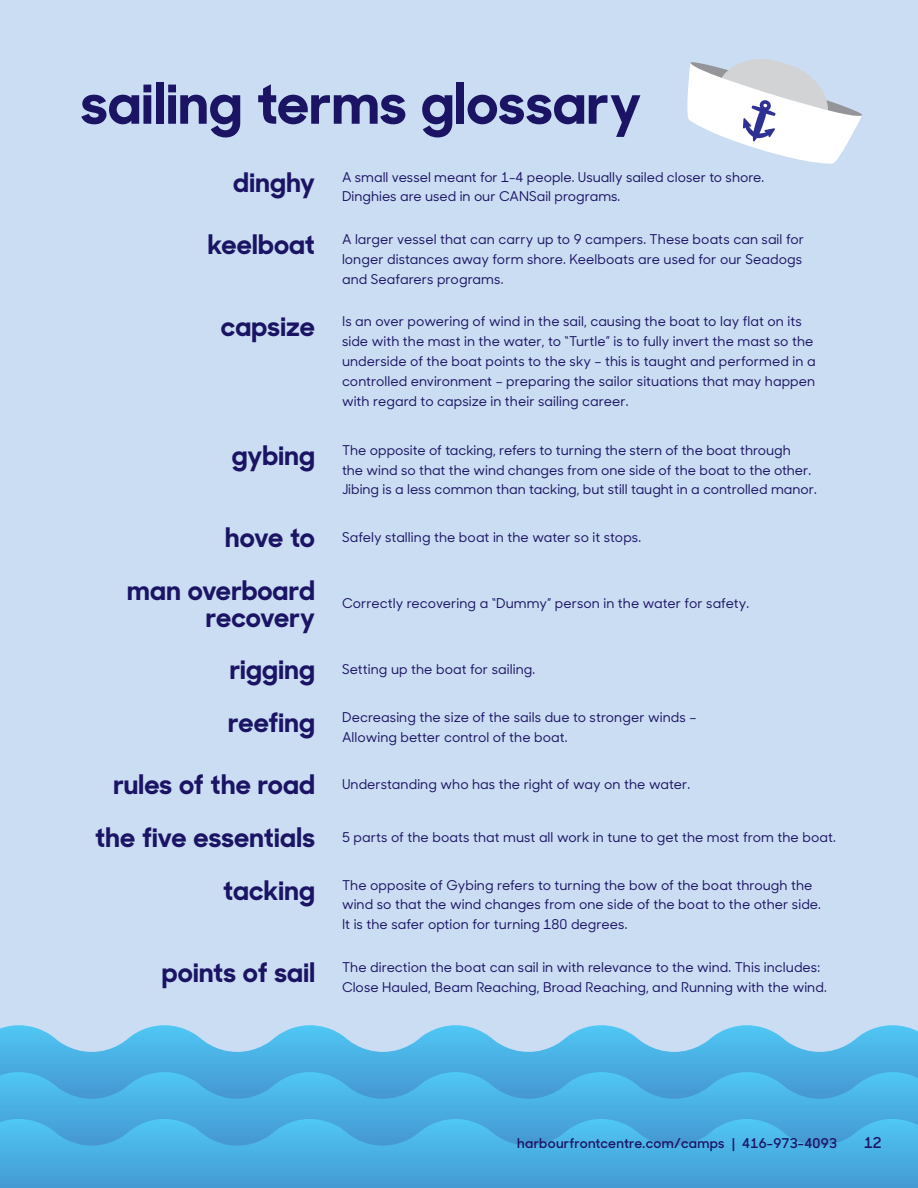
<style>
.page{position:relative;width:918px;height:1188px;background:#caddf2}
.page>*{position:absolute;margin:0;border:0;box-sizing:border-box;transform-origin:0 0}
.t1{font:700 57px "Sharp Sans No 1";letter-spacing:.005em;color:#1b1464}
.t2{font:700 27px/27px "Sharp Sans No 1";letter-spacing:.005em;color:#1b1464;text-align:right}
.t3{font:600 15px "Sharp Sans No 1";color:#1b1464}
.t4{font:500 13.5px/19.8px "Sharp Sans No 1";letter-spacing:.005em;color:#1b1464}
.t5{font:600 13.5px "Sharp Sans No 1";letter-spacing:.02em;color:#1b1464}
.s1{font-weight:700;font-size:27px}
</style>
<div class="page">
<svg style="left:0;top:1025px;width:918px;height:47px"></svg>
<svg style="left:0;top:1072px;width:918px;height:47px;background:#4aafe3"></svg>
<svg style="left:0;top:1119px;width:918px;height:69px;background:#49aadf"></svg>
<svg style="left:687px;top:59px;width:175px;height:105px"></svg>
<h1 class="t1" style="left:81px;top:61px;width:562px">sailing terms glossary</h1>
<p class="t4" style="left:342px;top:166px;width:424px;text-indent:-109px"><span class="s1">dinghy</span> A small vessel meant for 1-4 people. Usually sailed closer to shore.<br>Dinghies are used in our CANSail programs.</p>
<p class="t4" style="left:342px;top:229px;width:464px;text-indent:-134px"><span class="s1">keelboat</span> A larger vessel that can carry up to 9 campers. These boats can sail for longer distances away form shore. Keelboats are used for our Seadogs and Seafarers programs.</p>
<p class="t4" style="left:342px;top:311px;width:475px;text-indent:-121px"><span class="s1">capsize</span> Is an over powering of wind in the sail, causing the boat to lay flat on its side with the mast in the water, to “Turtle” is to fully invert the mast so the underside of the boat points to the sky – this is taught and performed in a controlled environment – preparing the sailor situations that may happen with regard to capsize in their sailing career.</p>
<p class="t4" style="left:342px;top:439px;width:476px;text-indent:-110px"><span class="s1">gybing</span> The opposite of tacking, refers to turning the stern of the boat through<br>the wind so that the wind changes from one side of the boat to the other.<br>Jibing is a less common than tacking, but still taught in a controlled manor.</p>
<p class="t4" style="left:225px;top:527px;width:417px"><span class="s1">hove to</span> Safely stalling the boat in the water so it stops.</p>
<h2 class="t2" style="left:127px;top:575px;width:189px">man overboard recovery</h2>
<p class="t4" style="left:342px;top:593px;width:409px">Correctly recovering a “Dummy” person in the water for safety.</p>
<p class="t4" style="left:230px;top:659px;width:307px"><span class="s1">rigging</span> Setting up the boat for sailing.</p>
<p class="t4" style="left:342px;top:706px;width:356px;text-indent:-114px"><span class="s1">reefing</span> Decreasing the size of the sails due to stronger winds –<br>Allowing better control of the boat.</p>
<p class="t4" style="left:113px;top:774px;width:578px"><span class="s1">rules of the road</span> Understanding who has the right of way on the water.</p>
<p class="t4" style="left:95px;top:827px;width:742px"><span class="s1">the five essentials</span> 5 parts of the boats that must all work in tune to get the most from the boat.</p>
<p class="t4" style="left:342px;top:874px;width:480px;text-indent:-119px"><span class="s1">tacking</span> The opposite of Gybing refers to turning the bow of the boat through the wind so that the wind changes from one side of the boat to the other side.<br>It is the safer option for turning 180 degrees.</p>
<p class="t4" style="left:342px;top:956px;width:486px;text-indent:-180px"><span class="s1">points of sail</span> The direction the boat can sail in with relevance to the wind. This includes:<br>Close Hauled, Beam Reaching, Broad Reaching, and Running with the wind.</p>
<p class="t5" style="left:517px;top:1133px;width:321px">harbourfrontcentre.com/camps | 416-973-4093</p>
<p class="t3" style="left:864px;top:1131px;width:19px">12</p>
</div>
